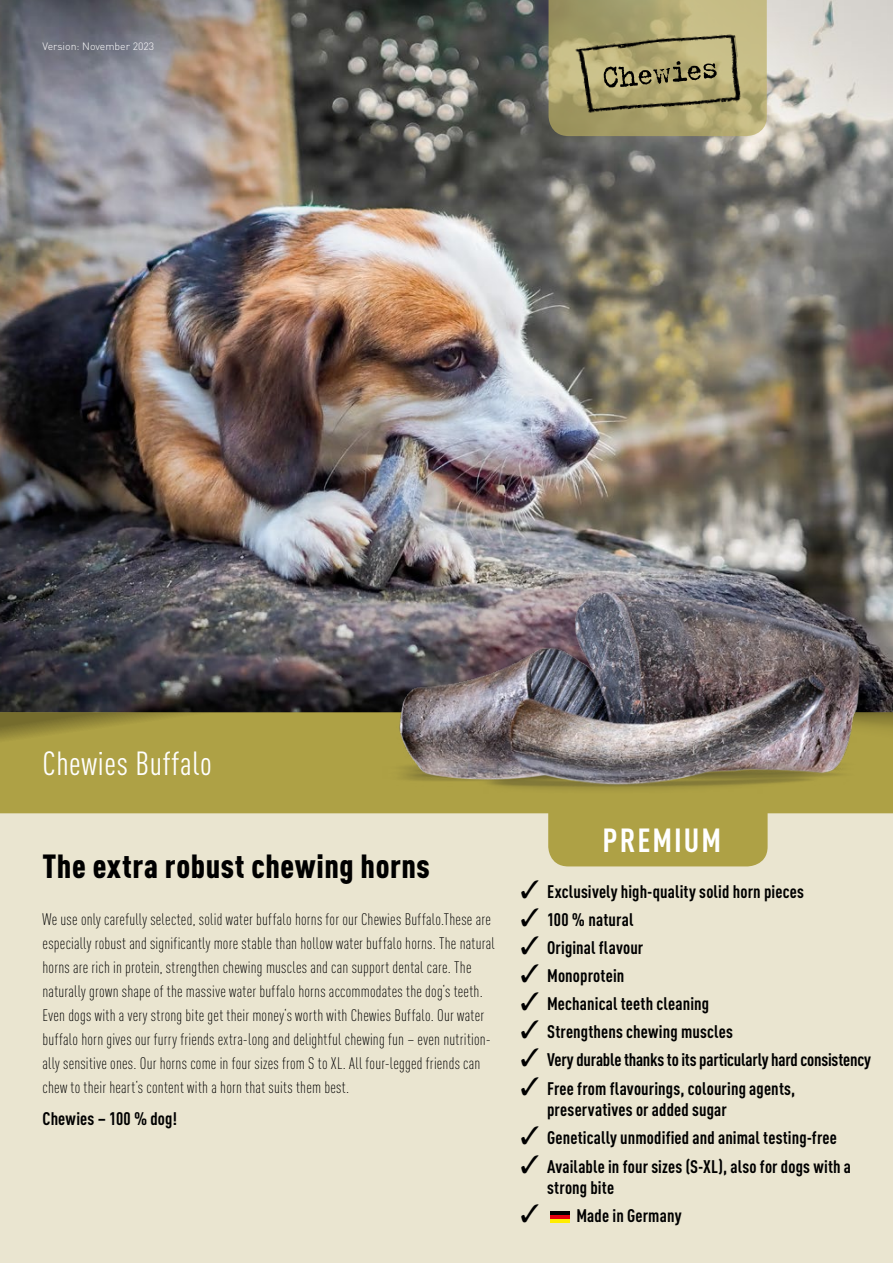
<style>
.page{position:relative;width:893px;height:1263px;background:#fff}
.page>*{position:absolute;margin:0;border:0;box-sizing:border-box;transform-origin:0 0}
.t1{font:900 condensed 33px "DIN Pro";letter-spacing:.015em;color:#000}
.t2{font:condensed 33px "DIN Pro";letter-spacing:.02em;color:#fff}
.t3{font:700 condensed 33px "DIN Pro";letter-spacing:.06em;color:#fff}
.t4{font:700 condensed 18px/21.8px "DIN Pro";letter-spacing:.01em;color:#000}
.t5{font:700 condensed 18px "DIN Pro";letter-spacing:-.01em;color:#000}
.t6{font:700 condensed 18px "DIN Pro";letter-spacing:.01em;color:#000}
.t7{font:300 condensed 16.5px/24px "DIN Pro";letter-spacing:.015em;color:#000}
.t8{font:300 10.5px "DIN Pro";color:#fff}
</style>
<div class="page">
<img style="left:0;top:0;width:893px;height:712px">
<div style="left:0;top:810px;width:893px;height:453px;background:#eae5d0"></div>
<svg style="left:0;top:763px;width:893px;height:103px"></svg>
<svg style="left:0;top:712px;width:367px;height:51px;background:#a79b42"></svg>
<img style="left:367px;top:558px;width:526px;height:255px">
<svg style="left:549px;top:0;width:218px;height:136px;background:#a89f6d"></svg>
<hr style="left:550px;top:1211px;width:20px;height:4px;background:#000">
<hr style="left:550px;top:1215px;width:20px;height:4px;background:#e3000f">
<hr style="left:550px;top:1219px;width:20px;height:3px;background:#ffed00">
<p class="t8" style="left:43px;top:38px;width:113px">Version: November 2023</p>
<h1 class="t2" style="left:43px;top:740px;width:171px">Chewies Buffalo</h1>
<h1 class="t1" style="left:43px;top:841px;width:389px">The extra robust chewing horns</h1>
<p class="t7" style="left:43px;top:906px;width:454px">We use only carefully selected, solid water buffalo horns for our Chewies Buffalo.These are especially robust and significantly more stable than hollow water buffalo horns. The natural horns are rich in protein, strengthen chewing muscles and can support dental care. The naturally grown shape of the massive water buffalo horns accommodates the dog‘s teeth.<br>Even dogs with a very strong bite get their money‘s worth with Chewies Buffalo. Our water buffalo horn gives our furry friends extra-long and delightful chewing fun – even nutrition&shy;ally sensitive ones. Our horns come in four sizes from S to XL. All four-legged friends can chew to their heart‘s content with a horn that suits them best.</p>
<p class="t4" style="left:43px;top:1106px;width:136px">Chewies – 100 % dog!</p>
<h1 class="t3" style="left:602px;top:815px;width:120px">PREMIUM</h1>
<p class="t4" style="left:520px;top:879px;width:285px">✓ Exclusively high-quality solid horn pieces</p>
<p class="t4" style="left:520px;top:907px;width:114px">✓ 100 % natural</p>
<p class="t4" style="left:520px;top:935px;width:124px">✓ Original flavour</p>
<p class="t4" style="left:520px;top:963px;width:105px">✓ Monoprotein</p>
<p class="t4" style="left:520px;top:991px;width:190px">✓ Mechanical teeth cleaning</p>
<p class="t4" style="left:520px;top:1019px;width:214px">✓ Strengthens chewing muscles</p>
<p class="t5" style="left:520px;top:1046px;width:352px">✓ Very durable thanks to its particularly hard consistency</p>
<p class="t4" style="left:547px;top:1076px;width:250px;text-indent:-27px">✓ Free from flavourings, colouring agents, preservatives or added sugar</p>
<p class="t4" style="left:520px;top:1125px;width:318px">✓ Genetically unmodified and animal testing-free</p>
<p class="t4" style="left:547px;top:1154px;width:305px;text-indent:-27px">✓ Available in four sizes (S-XL), also for dogs with a strong bite</p>
<p class="t6" style="left:520px;top:1203px;width:163px">✓ Made in Germany</p>
</div>
